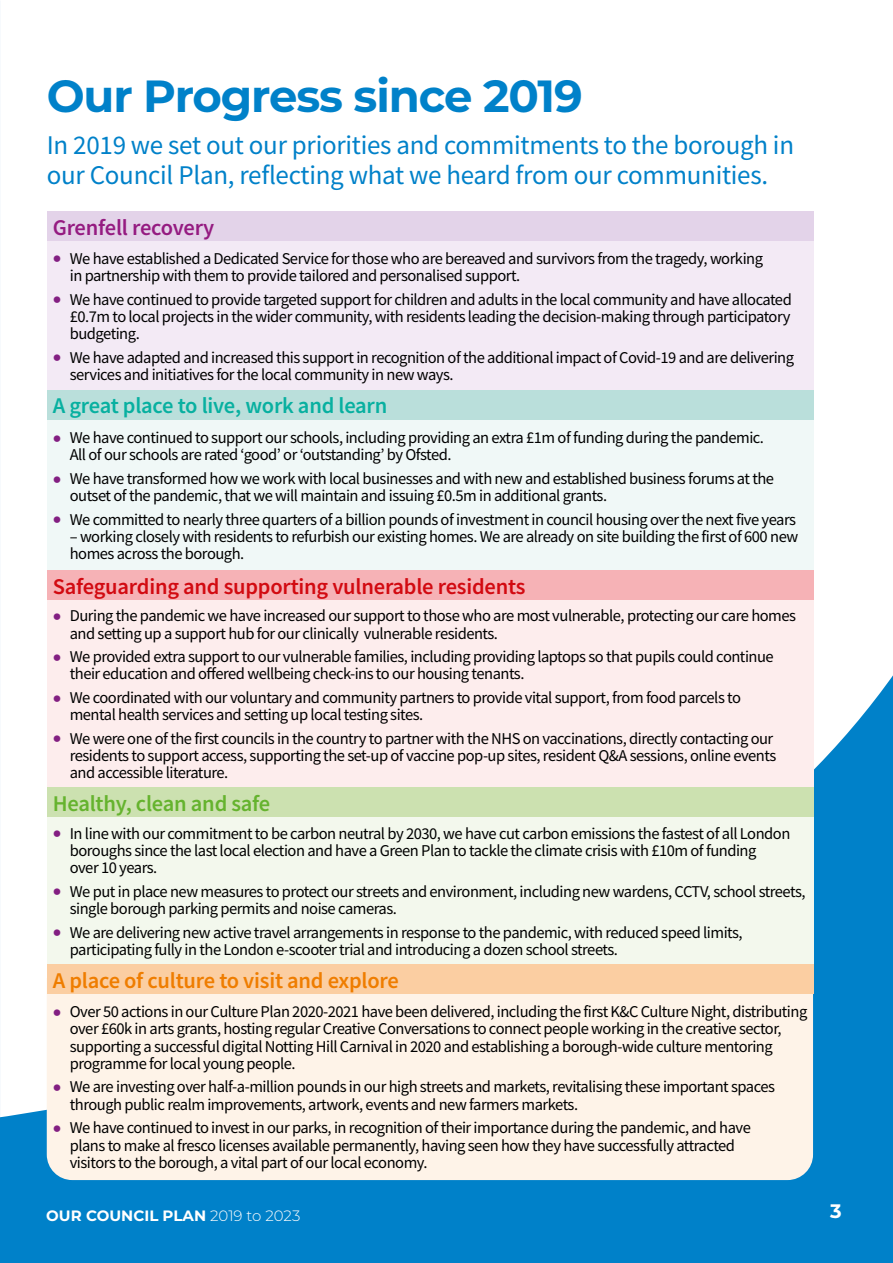
<style>
.page{position:relative;width:893px;height:1263px;background:#fff}
.page>*{position:absolute;margin:0;border:0;box-sizing:border-box;transform-origin:0 0}
.Heading_Fonts{font:700 45px "Montserrat";letter-spacing:-.025em;color:#0081c9}
.Intro{font:27px/30px "Source Sans Pro";letter-spacing:-.01em;color:#0081c9}
.Sub_Heading_blue{font:600 22.5px "Source Sans Pro";letter-spacing:-.01em;color:#d20a11}
.Sub_Heading_blue-2{font:600 22.5px "Source Sans Pro";letter-spacing:-.01em;color:#ef7d00}
.Sub_Heading_blue-3{font:600 22.5px "Source Sans Pro";letter-spacing:-.01em;color:#08b0a0}
.Sub_Heading_blue-4{font:600 22.5px "Source Sans Pro";letter-spacing:-.01em;color:#65b32e}
.Sub_Heading_blue-5{font:600 22.5px "Source Sans Pro";letter-spacing:-.01em;color:#951b81}
.t1{font:700 19.5px "Montserrat";color:#fff}
.Text___bullet___gr{font:16.5px/17.2px "Source Sans Pro";letter-spacing:-.03em;color:#000}
.t2{font:700 15px "Montserrat";color:#fff}
.s1{font-family:"Montserrat";font-weight:800;font-size:22.5px;color:#831f82}
.s2{font-weight:300}
</style>
<div class="page">
<svg style="left:0;top:657px;width:893px;height:606px;fill:#0081c9"></svg>
<div style="left:47px;top:994px;width:766px;height:186px;background:#fef3e8"></div>
<div style="left:47px;top:212px;width:766px;height:29px;background:#e3d3e9"></div>
<div style="left:47px;top:241px;width:766px;height:149px;background:#f3eaf5"></div>
<div style="left:47px;top:390px;width:766px;height:30px;background:#badfdb"></div>
<div style="left:47px;top:420px;width:766px;height:150px;background:#f0f8f7"></div>
<div style="left:47px;top:570px;width:766px;height:30px;background:#f6b2b6"></div>
<div style="left:47px;top:600px;width:766px;height:187px;background:#fdeded"></div>
<div style="left:47px;top:787px;width:766px;height:30px;background:#cce1b0"></div>
<div style="left:47px;top:817px;width:766px;height:147px;background:#f3f8ed"></div>
<div style="left:47px;top:964px;width:766px;height:30px;background:#fbcea2"></div>
<h1 class="Heading_Fonts" style="left:47px;top:63px;width:537px">Our Progress since 2019</h1>
<h1 class="Intro" style="left:47px;top:130px;width:749px">In 2019 we set out our priorities and commitments to the borough in our Council Plan, reflecting what we heard from our communities.</h1>
<h1 class="Sub_Heading_blue-5" style="left:53px;top:213px;width:163px">Grenfell recovery</h1>
<p class="Text___bullet___gr" style="left:70px;top:250px;width:695px;text-indent:-17px"><span class="s1">•</span> We have established a Dedicated Service for those who are bereaved and survivors from the tragedy, working in partnership with them to provide tailored and personalised support.</p>
<p class="Text___bullet___gr" style="left:70px;top:290px;width:723px;text-align:justify;text-indent:-17px"><span class="s1">•</span> We have continued to provide targeted support for children and adults in the local community and have allocated £0.7m to local projects in the wider community, with residents leading the decision-making through participatory budgeting.</p>
<p class="Text___bullet___gr" style="left:70px;top:349px;width:726px;text-indent:-17px"><span class="s1">•</span> We have adapted and increased this support in recognition of the additional impact of Covid-19 and are delivering services and initiatives for the local community in new ways.</p>
<h1 class="Sub_Heading_blue-3" style="left:53px;top:391px;width:336px">A great place to live, work and learn</h1>
<p class="Text___bullet___gr" style="left:70px;top:429px;width:696px;text-indent:-17px"><span class="s1">•</span> We have continued to support our schools, including providing an extra £1m of funding during the pandemic.<br>All of our schools are rated ‘good’ or ‘outstanding’ by Ofsted.</p>
<p class="Text___bullet___gr" style="left:70px;top:470px;width:706px;text-indent:-17px"><span class="s1">•</span> We have transformed how we work with local businesses and with new and established business forums at the outset of the pandemic, that we will maintain and issuing £0.5m in additional grants.</p>
<p class="Text___bullet___gr" style="left:53px;top:511px;width:745px"><span class="s1">•</span> We committed to nearly three quarters of a billion pounds of investment in council housing over the next five years</p>
<p class="Text___bullet___gr" style="left:70px;top:528px;width:730px">– working closely with residents to refurbish our existing homes. We are already on site building the first of 600 new homes across the borough.</p>
<h1 class="Sub_Heading_blue" style="left:53px;top:571px;width:474px">Safeguarding and supporting vulnerable residents</h1>
<p class="Text___bullet___gr" style="left:70px;top:607px;width:728px;text-indent:-17px"><span class="s1">•</span> During the pandemic we have increased our support to those who are most vulnerable, protecting our care homes and setting up a support hub for our clinically vulnerable residents.</p>
<p class="Text___bullet___gr" style="left:70px;top:648px;width:705px;text-indent:-17px"><span class="s1">•</span> We provided extra support to our vulnerable families, including providing laptops so that pupils could continue their education and offered wellbeing check-ins to our housing tenants.</p>
<p class="Text___bullet___gr" style="left:70px;top:689px;width:673px;text-indent:-17px"><span class="s1">•</span> We coordinated with our voluntary and community partners to provide vital support, from food parcels to mental health services and setting up local testing sites.</p>
<p class="Text___bullet___gr" style="left:70px;top:730px;width:708px;text-indent:-17px"><span class="s1">•</span> We were one of the first councils in the country to partner with the NHS on vaccinations, directly contacting our residents to support access, supporting the set-up of vaccine pop-up sites, resident Q&amp;A sessions, online events and accessible literature.</p>
<h1 class="Sub_Heading_blue-4" style="left:53px;top:788px;width:219px">Healthy, clean and safe</h1>
<p class="Text___bullet___gr" style="left:70px;top:824px;width:722px;text-indent:-17px"><span class="s1">•</span> In line with our commitment to be carbon neutral by 2030, we have cut carbon emissions the fastest of all London boroughs since the last local election and have a Green Plan to tackle the climate crisis with £10m of funding<br>over 10 years.</p>
<p class="Text___bullet___gr" style="left:70px;top:883px;width:737px;text-indent:-17px"><span class="s1">•</span> We put in place new measures to protect our streets and environment, including new wardens, CCTV, school streets, single borough parking permits and noise cameras.</p>
<p class="Text___bullet___gr" style="left:70px;top:923px;width:674px;text-indent:-17px"><span class="s1">•</span> We are delivering new active travel arrangements in response to the pandemic, with reduced speed limits, participating fully in the London e-scooter trial and introducing a dozen school streets.</p>
<h1 class="Sub_Heading_blue-2" style="left:53px;top:965px;width:348px">A place of culture to visit and explore</h1>
<p class="Text___bullet___gr" style="left:70px;top:1003px;width:739px;text-indent:-17px"><span class="s1">•</span> Over 50 actions in our Culture Plan 2020-2021 have been delivered, including the first K&amp;C Culture Night, distributing over £60k in arts grants, hosting regular Creative Conversations to connect people working in the creative sector, supporting a successful digital Notting Hill Carnival in 2020 and establishing a borough-wide culture mentoring programme for local young people.</p>
<p class="Text___bullet___gr" style="left:70px;top:1078px;width:707px;text-indent:-17px"><span class="s1">•</span> We are investing over half-a-million pounds in our high streets and markets, revitalising these important spaces through public realm improvements, artwork, events and new farmers markets.</p>
<p class="Text___bullet___gr" style="left:70px;top:1119px;width:683px;text-indent:-17px"><span class="s1">•</span> We have continued to invest in our parks, in recognition of their importance during the pandemic, and have plans to make al fresco licenses available permanently, having seen how they have successfully attracted visitors to the borough, a vital part of our local economy.</p>
<p class="t2" style="left:46px;top:1205px;width:256px">OUR COUNCIL PLAN <span class="s2">2019 to 2023</span></p>
<p class="t1" style="left:830px;top:1197px;width:13px">3</p>
</div>
